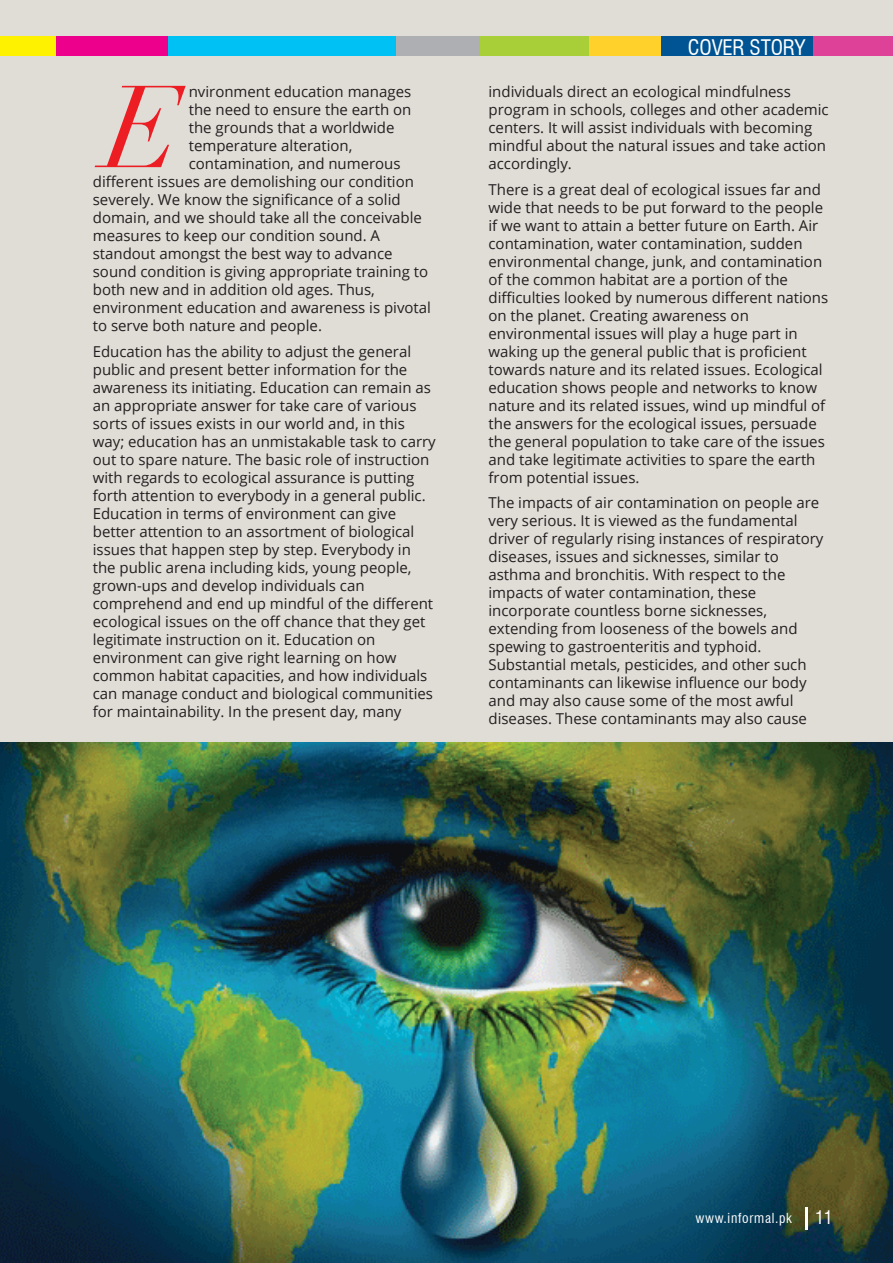
<style>
.page{position:relative;width:893px;height:1263px;background:#e0dcd6}
.page>*{position:absolute;margin:0;border:0;box-sizing:border-box;transform-origin:0 0}
.t1{font:italic 114.15px "Didot LT Std";color:#ed1d24}
.t2{font:condensed 21px "Swiss 721 BT";letter-spacing:-.01em;color:#fff}
.t3{font:condensed 18px "Swiss 721 BT";color:#fff}
.t4{font:15px/18px "Open Sans";color:#231f20}
.t5{font:condensed 13.5px "Swiss 721 BT";letter-spacing:.05em;color:#fff}
</style>
<div class="page">
<img style="left:0;top:742px;width:893px;height:521px">
<div style="left:52px;top:36px;width:117px;height:20px;background:#ec008c"></div>
<div style="left:0;top:36px;width:56px;height:20px;background:#fff200"></div>
<div style="left:813px;top:36px;width:80px;height:20px;background:#dd4298"></div>
<div style="left:661px;top:36px;width:152px;height:20px;background:#015493"></div>
<div style="left:589px;top:36px;width:72px;height:20px;background:#ffd12a"></div>
<div style="left:480px;top:36px;width:109px;height:20px;background:#a8cf38"></div>
<div style="left:396px;top:36px;width:84px;height:20px;background:#adafb2"></div>
<div style="left:169px;top:36px;width:227px;height:20px;background:#00c1f3"></div>
<hr style="left:805px;top:1207px;width:2px;height:23px;background:#fff">
<p class="t4" style="left:189px;top:82px;width:224px">nvironment education manages</p>
<p class="t4" style="left:189px;top:100px;width:224px">the need to ensure the earth on</p>
<p class="t4" style="left:189px;top:118px;width:207px">the grounds that a worldwide</p>
<p class="t4" style="left:189px;top:136px;width:165px">temperature alteration,</p>
<p class="t4" style="left:189px;top:154px;width:213px">contamination, and numerous</p>
<p class="t4" style="left:93px;top:172px;width:323px">different issues are demolishing our condition</p>
<p class="t4" style="left:93px;top:190px;width:309px">severely. We know the significance of a solid</p>
<p class="t4" style="left:93px;top:208px;width:331px">domain, and we should take all the conceivable</p>
<p class="t4" style="left:93px;top:226px;width:289px">measures to keep our condition sound. A</p>
<p class="t4" style="left:93px;top:244px;width:301px">standout amongst the best way to advance</p>
<p class="t4" style="left:93px;top:262px;width:337px">sound condition is giving appropriate training to</p>
<p class="t4" style="left:93px;top:280px;width:284px">both new and in addition old ages. Thus,</p>
<p class="t4" style="left:93px;top:298px;width:340px">environment education and awareness is pivotal</p>
<p class="t4" style="left:93px;top:316px;width:231px">to serve both nature and people.</p>
<p class="t4" style="left:93px;top:342px;width:344px">Education has the ability to adjust the general public and present better information for the awareness its initiating. Education can remain as an appropriate answer for take care of various sorts of issues exists in our world and, in this way; education has an unmistakable task to carry out to spare nature. The basic role of instruction with regards to ecological assurance is putting forth attention to everybody in a general public.<br>Education in terms of environment can give better attention to an assortment of biological issues that happen step by step. Everybody in the public arena including kids, young people, grown-ups and develop individuals can comprehend and end up mindful of the different ecological issues on the off chance that they get legitimate instruction on it. Education on environment can give right learning on how common habitat capacities, and how individuals can manage conduct and biological communities for maintainability. In the present day, many</p>
<h1 class="t1" style="left:105px;top:60px;width:80px">E</h1>
<h2 class="t2" style="left:688px;top:34px;width:119px">COVER STORY</h2>
<p class="t4" style="left:488px;top:82px;width:342px">individuals direct an ecological mindfulness program in schools, colleges and other academic centers. It will assist individuals with becoming mindful about the natural issues and take action accordingly.</p>
<p class="t4" style="left:488px;top:180px;width:341px">There is a great deal of ecological issues far and wide that needs to be put forward to the people if we want to attain a better future on Earth. Air contamination, water contamination, sudden environmental change, junk, and contamination of the common habitat are a portion of the difficulties looked by numerous different nations on the planet. Creating awareness on environmental issues will play a huge part in waking up the general public that is proficient towards nature and its related issues. Ecological education shows people and networks to know nature and its related issues, wind up mindful of the answers for the ecological issues, persuade the general population to take care of the issues and take legitimate activities to spare the earth from potential issues.</p>
<p class="t4" style="left:488px;top:493px;width:336px">The impacts of air contamination on people are very serious. It is viewed as the fundamental driver of regularly rising instances of respiratory diseases, issues and sicknesses, similar to asthma and bronchitis. With respect to the impacts of water contamination, these incorporate countless borne sicknesses, extending from looseness of the bowels and spewing to gastroenteritis and typhoid.<br>Substantial metals, pesticides, and other such contaminants can likewise influence our body and may also cause some of the most awful diseases. These contaminants may also cause</p>
<p class="t5" style="left:695px;top:1210px;width:98px">www.informal.pk</p>
<p class="t3" style="left:815px;top:1207px;width:19px">11</p>
</div>
